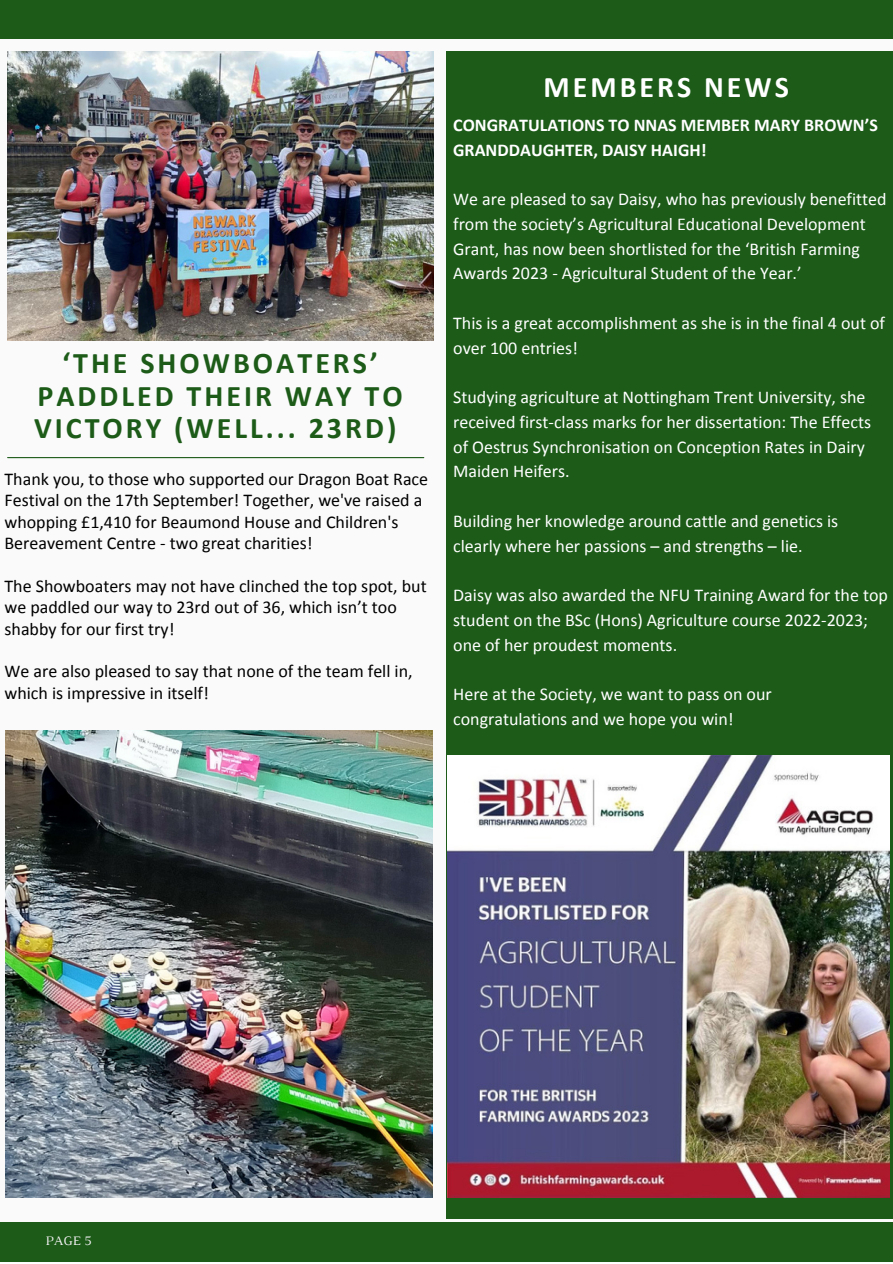
<style>
.page{position:relative;width:893px;height:1264px;background:#fff}
.page>*{position:absolute;margin:0;border:0;box-sizing:border-box;transform-origin:0 0}
.t1{font:700 30px/32.5px "Calibri";letter-spacing:.1em;color:#1c5b18;text-align:center}
.t2{font:700 30px "Calibri";letter-spacing:.1em;color:#fff}
.t3{font:18px/24.8px "Calibri";color:#fff}
.t4{font:18px/21.3px "Calibri";color:#000}
.t5{font:700 18px/24.8px "Calibri";color:#fff}
.t6{font:13.2px "Luthier";color:#f5f3f5}
</style>
<div class="page">
<div style="left:0;top:0;width:892px;height:1262px;background:#fafafa"></div>
<div style="left:0;top:1222px;width:892px;height:40px;background:#1c5b18"></div>
<div style="left:0;top:0;width:892px;height:39px;background:#1c5b18"></div>
<div style="left:446px;top:51px;width:446px;height:1167px;background:#1c5b18"></div>
<hr style="left:8px;top:457px;width:416px;height:1px;background:#1c5b18">
<img style="left:7px;top:51px;width:426px;height:289px">
<img style="left:6px;top:730px;width:426px;height:467px">
<img style="left:447px;top:755px;width:442px;height:442px">
<p class="t1" style="left:34px;top:349px;width:370px">‘THE SHOWBOATERS’<br>PADDLED THEIR WAY TO<br>VICTORY (WELL... 23RD)</p>
<p class="t4" style="left:5px;top:470px;width:425px">Thank you, to those who supported our Dragon Boat Race Festival on the 17th September! Together, we've raised a whopping £1,410 for Beaumond House and Children's Bereavement Centre - two great charities!</p>
<p class="t4" style="left:5px;top:576px;width:423px">The Showboaters may not have clinched the top spot, but we paddled our way to 23rd out of 36, which isn’t too shabby for our first try!</p>
<p class="t4" style="left:5px;top:662px;width:409px">We are also pleased to say that none of the team fell in, which is impressive in itself!</p>
<p class="t2" style="left:543px;top:74px;width:247px">MEMBERS NEWS</p>
<p class="t5" style="left:453px;top:114px;width:426px">CONGRATULATIONS TO NNAS MEMBER MARY BROWN’S<br>GRANDDAUGHTER, DAISY HAIGH!</p>
<p class="t3" style="left:453px;top:188px;width:435px">We are pleased to say Daisy, who has previously benefitted from the society’s Agricultural Educational Development Grant, has now been shortlisted for the ‘British Farming Awards 2023 - Agricultural Student of the Year.’</p>
<p class="t3" style="left:453px;top:312px;width:433px">This is a great accomplishment as she is in the final 4 out of over 100 entries!</p>
<p class="t3" style="left:453px;top:386px;width:419px">Studying agriculture at Nottingham Trent University, she received first-class marks for her dissertation: The Effects of Oestrus Synchronisation on Conception Rates in Dairy Maiden Heifers.</p>
<p class="t3" style="left:453px;top:510px;width:386px">Building her knowledge around cattle and genetics is clearly where her passions – and strengths – lie.</p>
<p class="t3" style="left:453px;top:584px;width:436px">Daisy was also awarded the NFU Training Award for the top student on the BSc (Hons) Agriculture course 2022-2023; one of her proudest moments.</p>
<p class="t3" style="left:453px;top:683px;width:320px">Here at the Society, we want to pass on our congratulations and we hope you win!</p>
<p class="t6" style="left:46px;top:1236px;width:48px">PAGE 5</p>
</div>
